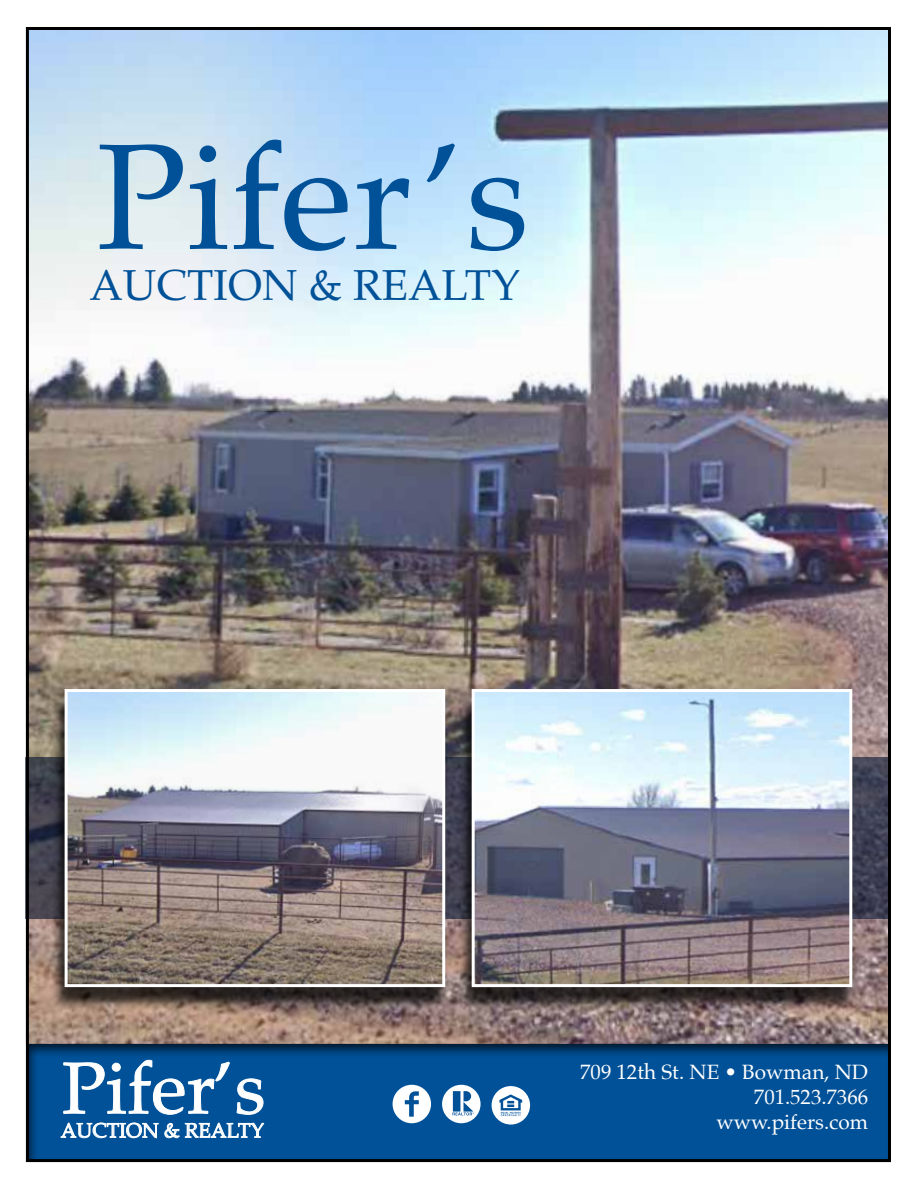
<style>
.page{position:relative;width:918px;height:1188px;background:#fff}
.page>*{position:absolute;margin:0;border:0;box-sizing:border-box;transform-origin:0 0}
.t1{font:150.6px "Palatino";color:#005198}
.t2{font:73.05px "Palatino Linotype";color:#fff}
.t3{font:43.2px "Palatino";color:#005198}
.t4{font:20.7px/24.9px "Palatino";color:#fff;text-align:right}
.t5{font:20.25px "Palatino Linotype";color:#fff}
</style>
<div class="page">
<div style="left:20px;top:1037px;width:872px;height:126px;background:#000;opacity:.75"></div>
<svg style="left:393px;top:1085px;width:38px;height:38px"></svg>
<svg style="left:442px;top:1085px;width:39px;height:38px"></svg>
<svg style="left:492px;top:1086px;width:38px;height:39px"></svg>
<img style="left:30px;top:31px;width:857px;height:1013px">
<svg style="left:30px;top:757px;width:857px;height:162px;background:#3f4051"></svg>
<div style="left:458px;top:695px;width:398px;height:315px;background:#000;opacity:.75"></div>
<img style="left:476px;top:693px;width:372px;height:290px">
<div style="left:472px;top:689px;width:380px;height:298px;border:3px solid #fff"></div>
<div style="left:51px;top:695px;width:398px;height:315px;background:#000;opacity:.75"></div>
<img style="left:69px;top:693px;width:372px;height:290px">
<div style="left:65px;top:689px;width:380px;height:298px;border:3px solid #fff"></div>
<h1 class="t1" style="left:96px;top:72px;width:435px">Pifer’s</h1>
<h3 class="t3" style="left:89px;top:249px;width:432px">AUCTION &amp; REALTY</h3>
<h2 class="t2" style="left:62px;top:1036px;width:205px">Pifer’s</h2>
<p class="t5" style="left:61px;top:1116px;width:205px">AUCTION &amp; REALTY</p>
<p class="t4" style="left:580px;top:1060px;width:289px">709 12th St. NE • Bowman, ND<br>701.523.7366</p>
<p class="t4" style="left:716px;top:1110px;width:153px">www.pifers.com</p>
</div>
